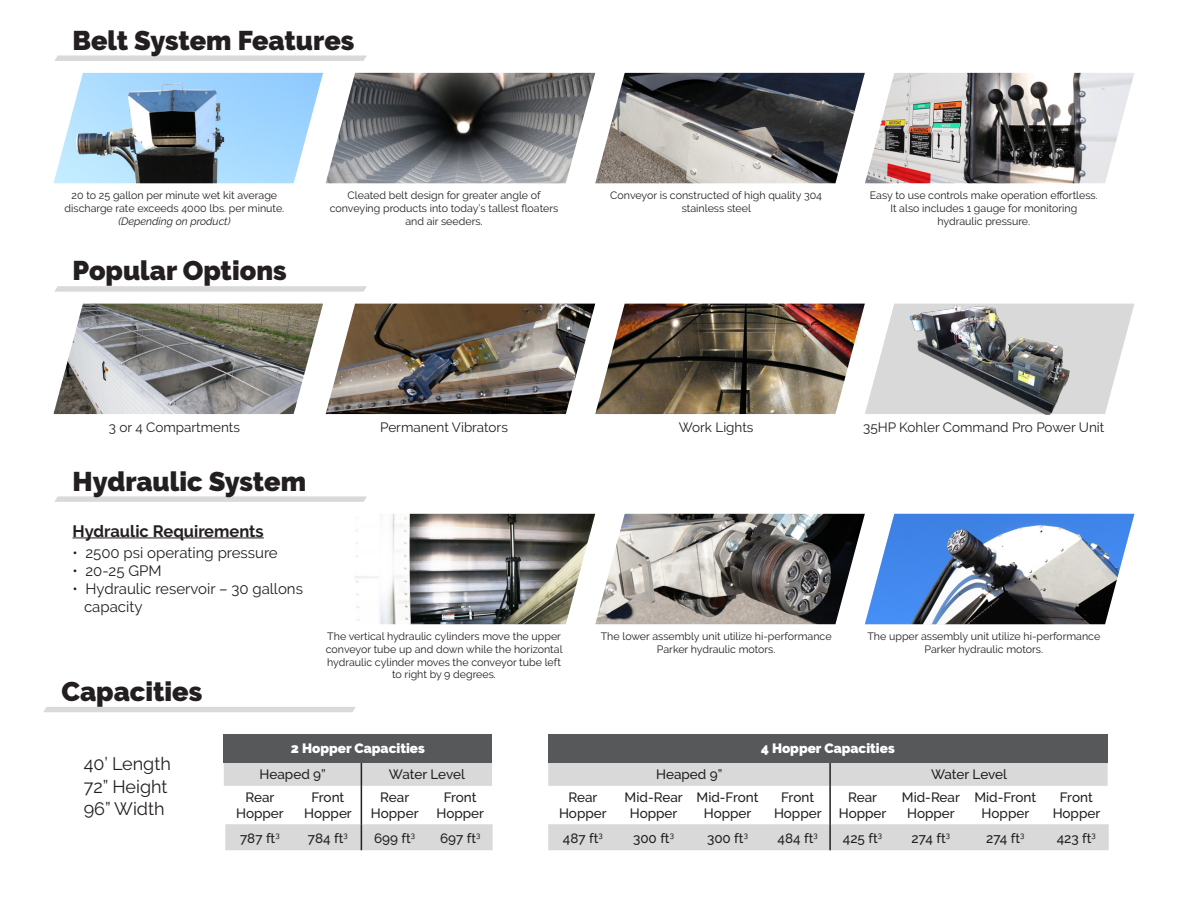
<style>
.page{position:relative;width:1188px;height:918px;background:#fff}
.page>*{position:absolute;margin:0;border:0;box-sizing:border-box;transform-origin:0 0}
.t1{font:900 27px "Raleway";color:#231f20}
.t2{font:18px "Raleway";color:#231f20}
.t3{font:700 16.5px "Raleway";color:#231f20}
.t4{font:15px "Raleway";color:#231f20}
.t5{font:500 13.5px "Raleway";color:#231f20}
.t6{font:13.5px "Raleway";color:#231f20}
.t7{font:900 13.5px "Raleway";color:#fff}
.t8{font:10.65px/12.8px "Raleway";color:#231f20;text-align:center}
.t9{font:italic 10.65px "Raleway";color:#231f20}
</style>
<div class="page">
<hr style="left:73px;top:538px;width:191px;height:1px;background:#231f20">
<img style="left:53px;top:73px;width:270px;height:110px">
<img style="left:53px;top:304px;width:270px;height:110px">
<img style="left:326px;top:73px;width:808px;height:110px">
<img style="left:326px;top:304px;width:539px;height:110px">
<img style="left:354px;top:514px;width:511px;height:110px">
<svg style="left:865px;top:304px;width:269px;height:110px"></svg>
<img style="left:899px;top:304px;width:188px;height:110px">
<svg style="left:865px;top:514px;width:269px;height:110px"></svg>
<svg style="left:54px;top:55px;width:313px;height:6px"></svg>
<svg style="left:54px;top:286px;width:313px;height:6px"></svg>
<svg style="left:54px;top:496px;width:313px;height:6px"></svg>
<div style="left:43px;top:707px;width:313px;height:5px;background:#d9d9d9"></div>
<hr style="left:361px;top:783px;width:1px;height:41px;background:#231f20">
<div style="left:225px;top:824px;width:268px;height:26px;background:#d9d9d9"></div>
<div style="left:548px;top:824px;width:561px;height:26px;background:#d9d9d9"></div>
<hr style="left:829px;top:783px;width:2px;height:41px;background:#231f20">
<hr style="left:829px;top:824px;width:2px;height:26px;background:#231f20">
<div style="left:224px;top:762px;width:268px;height:24px;background:#d9d9d9"></div>
<div style="left:548px;top:762px;width:560px;height:24px;background:#d9d9d9"></div>
<hr style="left:829px;top:760px;width:2px;height:26px;background:#231f20">
<div style="left:224px;top:734px;width:268px;height:28px;background:#57585a"></div>
<div style="left:548px;top:734px;width:560px;height:28px;background:#57585a"></div>
<p class="t1" style="left:73px;top:25px;width:283px">Belt System Features</p>
<p class="t8" style="left:65px;top:189px;width:221px">20 to 25 gallon per minute wet kit average discharge rate exceeds 4000 lbs. per minute.</p>
<p class="t9" style="left:118px;top:215px;width:114px">(Depending on product)</p>
<p class="t1" style="left:73px;top:255px;width:216px">Popular Options</p>
<p class="t8" style="left:330px;top:189px;width:230px">Cleated belt design for greater angle of conveying products into today’s tallest floaters and air seeders.</p>
<p class="t8" style="left:610px;top:189px;width:213px">Conveyor is constructed of high quality 304 stainless steel</p>
<p class="t8" style="left:870px;top:189px;width:229px">Easy to use controls make operation effortless.</p>
<p class="t8" style="left:890px;top:202px;width:188px">It also includes 1 gauge for monitoring</p>
<p class="t8" style="left:938px;top:214px;width:94px">hydraulic pressure.</p>
<p class="t6" style="left:109px;top:420px;width:133px">3 or 4 Compartments</p>
<p class="t1" style="left:73px;top:465px;width:235px">Hydraulic System</p>
<p class="t3" style="left:73px;top:521px;width:193px">Hydraulic Requirements</p>
<p class="t4" style="left:73px;top:544px;width:207px">• 2500 psi operating pressure</p>
<p class="t4" style="left:73px;top:562px;width:91px">• 20-25 GPM</p>
<p class="t4" style="left:73px;top:580px;width:232px">• Hydraulic reservoir – 30 gallons</p>
<p class="t4" style="left:84px;top:598px;width:60px">capacity</p>
<p class="t1" style="left:61px;top:676px;width:142px">Capacities</p>
<p class="t6" style="left:380px;top:420px;width:129px">Permanent Vibrators</p>
<p class="t8" style="left:326px;top:630px;width:238px">The vertical hydraulic cylinders move the upper conveyor tube up and down while the horizontal hydraulic cylinder moves the conveyor tube left to right by 9 degrees.</p>
<p class="t6" style="left:679px;top:420px;width:76px">Work Lights</p>
<p class="t6" style="left:863px;top:420px;width:243px">35HP Kohler Command Pro Power Unit</p>
<p class="t8" style="left:601px;top:630px;width:232px">The lower assembly unit utilize hi-performance<br>Parker hydraulic motors.</p>
<p class="t8" style="left:867px;top:630px;width:234px">The upper assembly unit utilize hi-performance<br>Parker hydraulic motors.</p>
<p class="t2" style="left:84px;top:754px;width:89px">40’ Length</p>
<p class="t2" style="left:84px;top:776px;width:85px">72” Height</p>
<p class="t2" style="left:84px;top:799px;width:82px">96” Width</p>
<p class="t7" style="left:291px;top:740px;width:135px">2 Hopper Capacities</p>
<p class="t7" style="left:761px;top:740px;width:135px">4 Hopper Capacities</p>
<p class="t5" style="left:260px;top:766px;width:68px">Heaped 9”</p>
<p class="t5" style="left:389px;top:766px;width:77px">Water Level</p>
<p class="t5" style="left:656px;top:766px;width:68px">Heaped 9”</p>
<p class="t5" style="left:931px;top:766px;width:77px">Water Level</p>
<p class="t5" style="left:246px;top:789px;width:30px">Rear</p>
<p class="t5" style="left:236px;top:806px;width:49px">Hopper</p>
<p class="t5" style="left:311px;top:789px;width:34px">Front</p>
<p class="t5" style="left:304px;top:806px;width:49px">Hopper</p>
<p class="t5" style="left:380px;top:789px;width:30px">Rear</p>
<p class="t5" style="left:371px;top:806px;width:49px">Hopper</p>
<p class="t5" style="left:444px;top:789px;width:34px">Front</p>
<p class="t5" style="left:437px;top:806px;width:49px">Hopper</p>
<p class="t5" style="left:568px;top:789px;width:30px">Rear</p>
<p class="t5" style="left:559px;top:806px;width:49px">Hopper</p>
<p class="t5" style="left:625px;top:789px;width:60px">Mid-Rear</p>
<p class="t5" style="left:630px;top:806px;width:49px">Hopper</p>
<p class="t5" style="left:697px;top:789px;width:63px">Mid-Front</p>
<p class="t5" style="left:704px;top:806px;width:49px">Hopper</p>
<p class="t5" style="left:781px;top:789px;width:34px">Front</p>
<p class="t5" style="left:774px;top:806px;width:49px">Hopper</p>
<p class="t5" style="left:848px;top:789px;width:30px">Rear</p>
<p class="t5" style="left:839px;top:806px;width:49px">Hopper</p>
<p class="t5" style="left:902px;top:789px;width:60px">Mid-Rear</p>
<p class="t5" style="left:907px;top:806px;width:49px">Hopper</p>
<p class="t5" style="left:974px;top:789px;width:63px">Mid-Front</p>
<p class="t5" style="left:982px;top:806px;width:49px">Hopper</p>
<p class="t5" style="left:1060px;top:789px;width:34px">Front</p>
<p class="t5" style="left:1053px;top:806px;width:49px">Hopper</p>
<p class="t5" style="left:240px;top:830px;width:41px">787 ft<sup>3</sup></p>
<p class="t5" style="left:308px;top:830px;width:41px">784 ft<sup>3</sup></p>
<p class="t5" style="left:374px;top:830px;width:43px">699 ft<sup>3</sup></p>
<p class="t5" style="left:440px;top:830px;width:42px">697 ft<sup>3</sup></p>
<p class="t5" style="left:563px;top:830px;width:41px">487 ft<sup>3</sup></p>
<p class="t5" style="left:633px;top:830px;width:42px">300 ft<sup>3</sup></p>
<p class="t5" style="left:707px;top:830px;width:42px">300 ft<sup>3</sup></p>
<p class="t5" style="left:778px;top:830px;width:42px">484 ft<sup>3</sup></p>
<p class="t5" style="left:843px;top:830px;width:41px">425 ft<sup>3</sup></p>
<p class="t5" style="left:912px;top:830px;width:40px">274 ft<sup>3</sup></p>
<p class="t5" style="left:986px;top:830px;width:40px">274 ft<sup>3</sup></p>
<p class="t5" style="left:1057px;top:830px;width:41px">423 ft<sup>3</sup></p>
</div>
